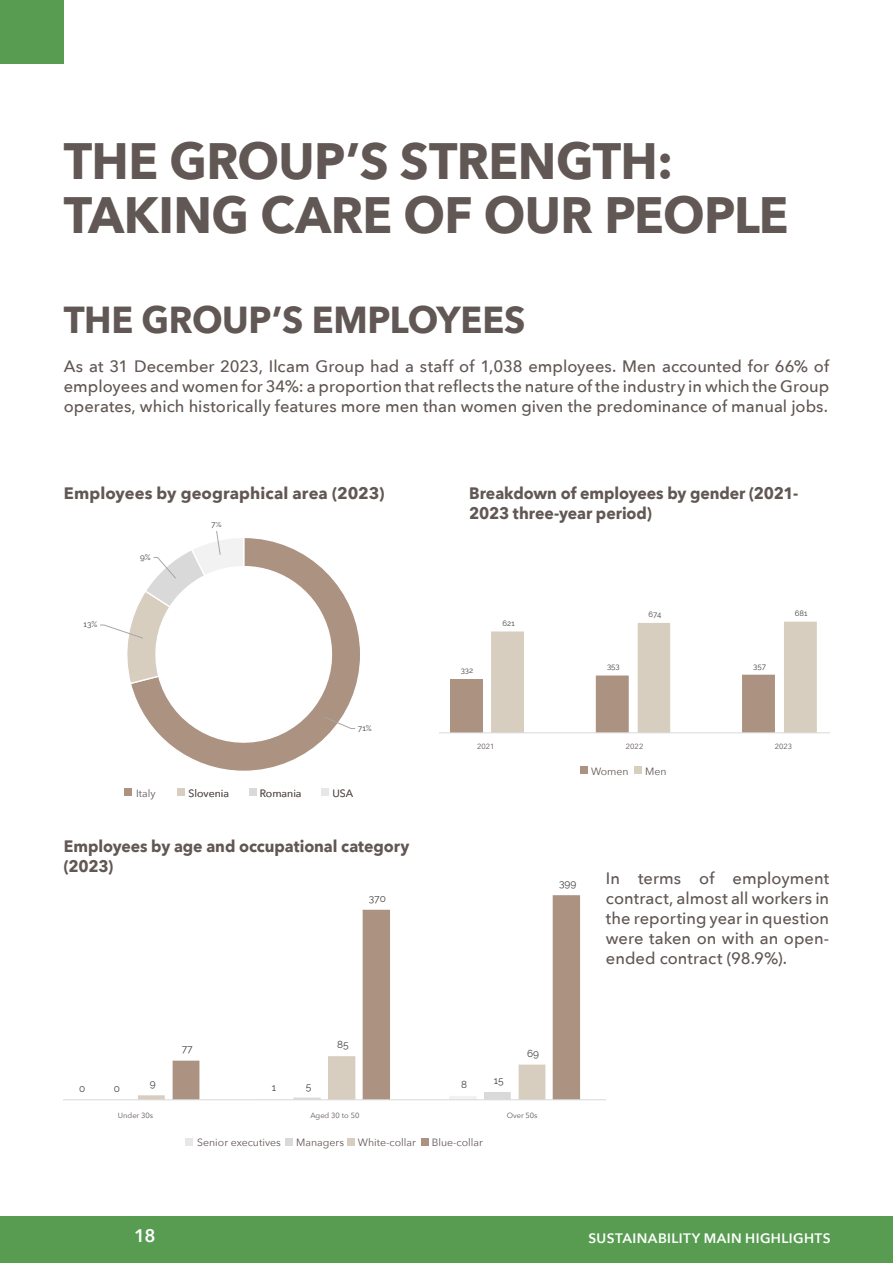
<style>
.page{position:relative;width:893px;height:1263px;background:#fff}
.page>*{position:absolute;margin:0;border:0;box-sizing:border-box;transform-origin:0 0}
.t1{font:700 51px "Avenir Next";letter-spacing:-.015em;color:#615754;scale:.96 1}
.t2{font:700 37.5px "Avenir Next";letter-spacing:-.01em;color:#615754;scale:.96 1}
.t3{font:600 18.15px "Avenir Next";color:#fff}
.t4{font:500 16.5px/19.8px "Avenir Next";color:#615754;text-align:justify}
.t5{font:700 16.5px/19.8px "Avenir Next";letter-spacing:-.005em;color:#615754;scale:.96 1}
.t6{font:700 16.5px "Avenir Next";letter-spacing:-.005em;color:#615754}
.t7{font:600 13.65px "Avenir Next";letter-spacing:.03em;color:#fff}
.t8{font:10.5px "Avenir Next";color:#615754}
.t9{font:10.05px "Raleway";letter-spacing:.005em;color:#595959}
.t10{font:10.05px "Raleway";color:#404040}
.t11{font:8.1px "Raleway";color:#404040}
.t12{font:7.65px "Raleway";color:#404040}
.t13{font:7.65px "Raleway";letter-spacing:.025em;color:#595959}
.t14{font:7.5px "Avenir Next";color:#615754}
</style>
<div class="page">
<div style="left:0;top:1216px;width:893px;height:47px;background:#579c51"></div>
<div style="left:0;top:0;width:64px;height:64px;background:#579c51"></div>
<svg style="left:131px;top:538px;width:229px;height:233px"></svg>
<svg style="left:324px;top:716px;width:32px;height:13px"></svg>
<svg style="left:100px;top:531px;width:145px;height:154px"></svg>
<svg style="left:138px;top:1060px;width:35px;height:39px"></svg>
<svg style="left:173px;top:895px;width:407px;height:204px"></svg>
<hr style="left:64px;top:1099px;width:542px;height:1px;background:#d9d9d9">
<div style="left:450px;top:679px;width:32px;height:54px;background:#ac9281"></div>
<svg style="left:491px;top:622px;width:326px;height:110px"></svg>
<hr style="left:440px;top:732px;width:389px;height:1px;background:#d9d9d9">
<div style="left:249px;top:788px;width:7px;height:8px;background:#d9d9d9"></div>
<div style="left:634px;top:766px;width:8px;height:8px;background:#d8cec0"></div>
<div style="left:178px;top:789px;width:7px;height:7px;background:#d8cec0"></div>
<div style="left:580px;top:766px;width:8px;height:8px;background:#ac9281"></div>
<div style="left:124px;top:789px;width:7px;height:7px;background:#ac9281"></div>
<div style="left:321px;top:789px;width:8px;height:7px;background:#e7e7e7"></div>
<div style="left:347px;top:1138px;width:7px;height:8px;background:#d8cec0"></div>
<div style="left:285px;top:1138px;width:8px;height:8px;background:#d9d9d9"></div>
<div style="left:185px;top:1138px;width:7px;height:8px;background:#e7e7e7"></div>
<div style="left:421px;top:1138px;width:7px;height:8px;background:#ac9281"></div>
<p class="t1" style="left:64px;top:117px;width:636px">THE GROUP’S STRENGTH:</p>
<p class="t1" style="left:64px;top:171px;width:757px">TAKING CARE OF OUR PEOPLE</p>
<p class="t2" style="left:64px;top:287px;width:482px">THE GROUP’S EMPLOYEES</p>
<p class="t4" style="left:64px;top:356px;width:767px">As at 31 December 2023, Ilcam Group had a staff of 1,038 employees. Men accounted for 66% of employees and women for 34%: a proportion that reflects the nature of the industry in which the Group operates, which historically features more men than women given the predominance of manual jobs.</p>
<p class="t6" style="left:64px;top:479px;width:322px">Employees by geographical area (2023)</p>
<p class="t11" style="left:84px;top:620px;width:15px">13%</p>
<p class="t11" style="left:140px;top:552px;width:12px">9%</p>
<p class="t11" style="left:211px;top:519px;width:12px">7%</p>
<p class="t11" style="left:358px;top:723px;width:15px">71%</p>
<p class="t8" style="left:136px;top:784px;width:21px">Italy</p>
<p class="t8" style="left:260px;top:784px;width:43px">Romania</p>
<p class="t8" style="left:189px;top:784px;width:42px">Slovenia</p>
<p class="t8" style="left:150px;top:784px;width:10px">ia</p>
<p class="t8" style="left:332px;top:784px;width:22px">USA</p>
<p class="t5" style="left:64px;top:836px;width:362px">Employees by age and occupational category (2023)</p>
<p class="t10" style="left:369px;top:892px;width:19px">370</p>
<p class="t10" style="left:182px;top:1043px;width:13px">77</p>
<p class="t10" style="left:150px;top:1078px;width:7px">9</p>
<p class="t10" style="left:114px;top:1082px;width:8px">0</p>
<p class="t10" style="left:306px;top:1080px;width:7px">5</p>
<p class="t10" style="left:79px;top:1082px;width:8px">0</p>
<p class="t10" style="left:272px;top:1082px;width:6px">1</p>
<p class="t10" style="left:337px;top:1039px;width:13px">85</p>
<p class="t5" style="left:469px;top:483px;width:344px">Breakdown of employees by gender (2021-<br>2023 three-year period)</p>
<p class="t12" style="left:461px;top:666px;width:14px">332</p>
<p class="t12" style="left:503px;top:618px;width:14px">621</p>
<p class="t12" style="left:648px;top:610px;width:15px">674</p>
<p class="t12" style="left:795px;top:608px;width:14px">681</p>
<p class="t12" style="left:607px;top:662px;width:14px">353</p>
<p class="t12" style="left:753px;top:661px;width:14px">357</p>
<p class="t13" style="left:479px;top:738px;width:18px">2021</p>
<p class="t13" style="left:625px;top:738px;width:18px">2022</p>
<p class="t13" style="left:771px;top:738px;width:18px">2023</p>
<p class="t14" style="left:477px;top:740px;width:19px">2021</p>
<p class="t14" style="left:626px;top:740px;width:19px">2022</p>
<p class="t14" style="left:775px;top:740px;width:19px">2023</p>
<p class="t8" style="left:591px;top:762px;width:39px">Women</p>
<p class="t8" style="left:645px;top:762px;width:23px">Men</p>
<p class="t10" style="left:559px;top:878px;width:19px">399</p>
<p class="t4" style="left:606px;top:868px;width:225px">In terms of employment contract, almost all workers in the reporting year in question were taken on with an open&shy;ended contract (98.9%).</p>
<p class="t10" style="left:461px;top:1079px;width:7px">8</p>
<p class="t10" style="left:494px;top:1075px;width:11px">15</p>
<p class="t10" style="left:527px;top:1047px;width:14px">69</p>
<p class="t9" style="left:115px;top:1106px;width:41px">&lt;30 anni</p>
<p class="t9" style="left:300px;top:1106px;width:51px">30-50 anni</p>
<p class="t9" style="left:495px;top:1106px;width:41px">&gt;50 anni</p>
<p class="t14" style="left:118px;top:1109px;width:37px">Under 30s</p>
<p class="t14" style="left:310px;top:1109px;width:51px">Aged 30 to 50</p>
<p class="t14" style="left:507px;top:1109px;width:32px">Over 50s</p>
<p class="t8" style="left:197px;top:1133px;width:85px">Senior executives</p>
<p class="t8" style="left:296px;top:1133px;width:49px">Managers</p>
<p class="t8" style="left:358px;top:1133px;width:59px">White-collar</p>
<p class="t8" style="left:432px;top:1133px;width:53px">Blue-collar</p>
<p class="t3" style="left:134px;top:1220px;width:23px">18</p>
<p class="t7" style="left:588px;top:1227px;width:244px">SUSTAINABILITY MAIN HIGHLIGHTS</p>
</div>
